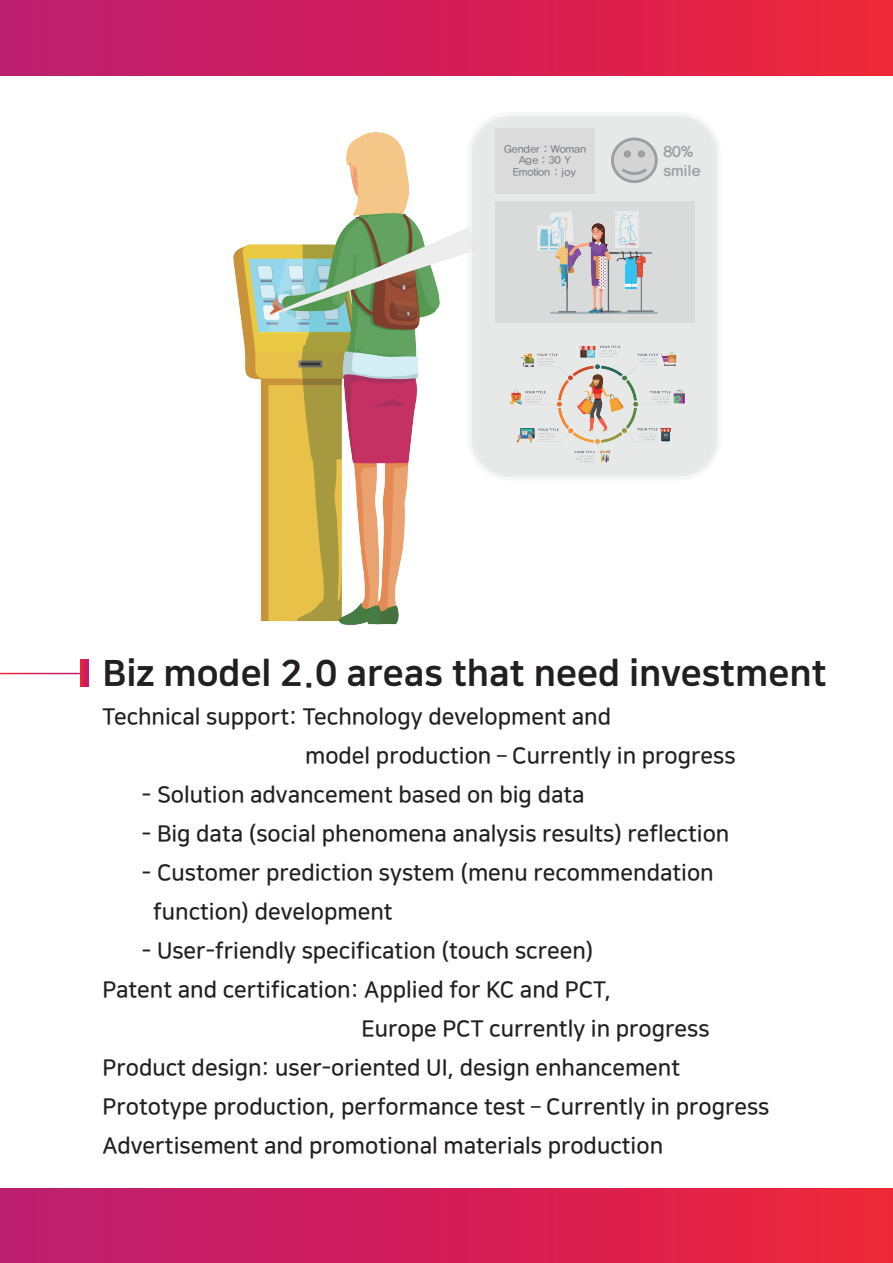
<style>
.page{position:relative;width:893px;height:1263px;background:#fff}
.page>*{position:absolute;margin:0;border:0;box-sizing:border-box;transform-origin:0 0}
.t1{font:36px "Nanum Square OTFEB";color:#231f20}
.t2{font:22.5px/39px "Nanum Square OTFB";color:#231f20}
.t3{font:15.15px/18.9px "YDIYGO340";letter-spacing:.005em;color:#9b9d9f}
.t4{font:10.35px/11.9px "YDIYGO330";letter-spacing:-.005em;color:#7d7f82;text-align:center}
</style>
<div class="page">
<div style="left:0;top:0;width:893px;height:76px;background:linear-gradient(to right,#bb1b71,#ed243a)"></div>
<div style="left:0;top:1188px;width:893px;height:75px;background:linear-gradient(to right,#bb1b72,#ed243a)"></div>
<img style="left:233px;top:133px;width:187px;height:491px">
<svg style="left:261px;top:227px;width:207px;height:91px"></svg>
<div style="left:472px;top:116px;width:245px;height:361px;background:#e7e8e8;border-radius:38px"></div>
<div style="left:468px;top:112px;width:253px;height:368px;border:8px solid #ededed;border-radius:38px"></div>
<div style="left:612px;top:139px;width:44px;height:43px;background:#d4d4d5;border-radius:50%"></div>
<div style="left:638px;top:150px;width:7px;height:8px;border:3px solid #9b9d9f;border-radius:50%"></div>
<div style="left:624px;top:150px;width:7px;height:8px;border:3px solid #9b9d9f;border-radius:50%"></div>
<svg style="left:619px;top:168px;width:31px;height:7px"></svg>
<div style="left:611px;top:138px;width:47px;height:45px;border:3px solid #9b9d9f;border-radius:50%"></div>
<img style="left:511px;top:346px;width:174px;height:116px">
<div style="left:495px;top:201px;width:200px;height:121px;background:#d9dada"></div>
<div style="left:495px;top:128px;width:99px;height:65px;background:#dbdbdc"></div>
<img style="left:538px;top:212px;width:120px;height:101px">
<svg style="left:80px;top:660px;width:9px;height:26px"></svg>
<hr style="left:0;top:673px;width:81px;height:1px;background:#fff">
<p class="t4" style="left:504px;top:143px;width:84px">Gender : Woman<br>Age : 30 Y<br>Emotion : joy</p>
<p class="t3" style="left:663px;top:142px;width:39px">80% smile</p>
<h1 class="t1" style="left:103px;top:654px;width:725px">Biz model 2.0 areas that need investment</h1>
<p class="t2" style="left:305px;top:698px;width:432px;text-indent:-202px">Technical support: Technology development and<br>model production – Currently in progress</p>
<p class="t2" style="left:142px;top:776px;width:444px">- Solution advancement based on big data</p>
<p class="t2" style="left:142px;top:815px;width:589px">- Big data (social phenomena analysis results) reflection</p>
<p class="t2" style="left:153px;top:854px;width:562px;text-indent:-11px">- Customer prediction system (menu recommendation function) development</p>
<p class="t2" style="left:142px;top:932px;width:453px">- User-friendly specification (touch screen)</p>
<p class="t2" style="left:103px;top:971px;width:510px">Patent and certification: Applied for KC and PCT,</p>
<p class="t2" style="left:361px;top:1010px;width:350px">Europe PCT currently in progress</p>
<p class="t2" style="left:103px;top:1049px;width:579px">Product design: user-oriented UI, design enhancement</p>
<p class="t2" style="left:103px;top:1088px;width:668px">Prototype production, performance test – Currently in progress</p>
<p class="t2" style="left:103px;top:1127px;width:562px">Advertisement and promotional materials production</p>
</div>
